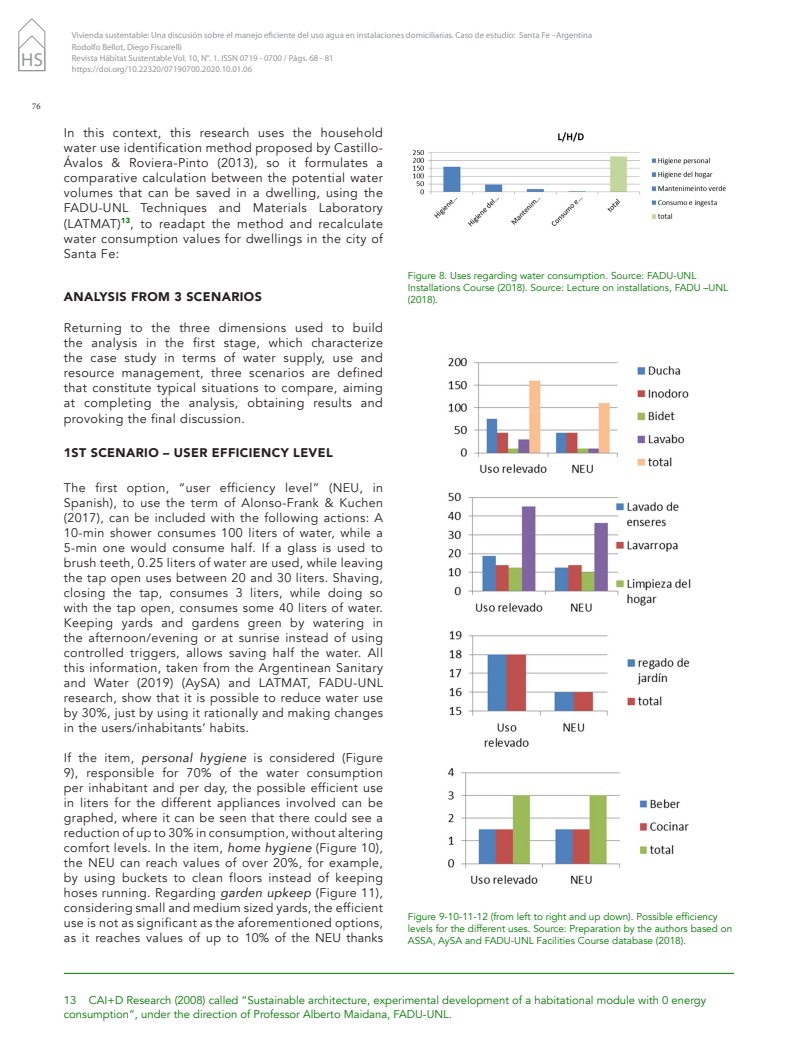
<style>
.page{position:relative;width:798px;height:1063px;background:#fff}
.page>*{position:absolute;margin:0;border:0;box-sizing:border-box;transform-origin:0 0}
.t1{font:18.75px "Myriad Pro";color:#939598}
._07_CUERPO_TEXTO{font:12.62px/15.1px "Avenir";letter-spacing:.03em;color:#231f20;text-align:justify}
._07_CUERPO_TEXTO-2{font:12.5px/15px "Avenir";letter-spacing:.03em;color:#231f20;text-align:justify}
._11_SUBTITULOS__2_2{font:900 12.5px "Avenir";letter-spacing:.03em;color:#231f20}
._10_NOTAS_AL_PIE{font:11.25px/13.5px "Avenir";color:#007800}
._09_PIE_DE_FOTOS{font:10px/12px "Avenir";color:#007800}
.t2{font:8.75px/11.2px "Myriad Pro";color:#939598}
.t3{font:8.75px "Minion Pro";color:#231f20}
.s1{font-style:italic}
</style>
<div class="page">
<svg style="left:19px;top:18px;width:26px;height:53px"></svg>
<img style="left:412px;top:132px;width:314px;height:95px">
<img style="left:448px;top:357px;width:241px;height:117px">
<img style="left:447px;top:492px;width:244px;height:120px">
<img style="left:449px;top:631px;width:241px;height:116px">
<img style="left:448px;top:768px;width:241px;height:116px">
<hr style="left:64px;top:973px;width:669px;height:1px;background:#007800">
<h1 class="t1" style="left:21px;top:48px;width:24px">HS</h1>
<p class="t3" style="left:32px;top:101px;width:10px">76</p>
<p class="t2" style="left:72px;top:30px;width:521px">Vivienda sustentable: Una discusión sobre el manejo eficiente del uso agua en instalaciones domiciliarias. Caso de estudio: Santa Fe –Argentina Rodolfo Bellot, Diego Fiscarelli<br>Revista Hábitat Sustentable Vol. 10, N°. 1. ISSN 0719 - 0700 / Págs. 68 - 81<br>https://doi.org/10.22320/07190700.2020.10.01.06</p>
<p class="_07_CUERPO_TEXTO" style="left:64px;top:125px;width:320px">In this context, this research uses the household water use identification method proposed by Castillo-Ávalos &amp; Roviera-Pinto (2013), so it formulates a comparative calculation between the potential water volumes that can be saved in a dwelling, using the FADU-UNL Techniques and Materials Laboratory (LATMAT)<sup>13</sup>, to readapt the method and recalculate water consumption values for dwellings in the city of Santa Fe:</p>
<p class="_11_SUBTITULOS__2_2" style="left:64px;top:286px;width:199px">ANALYSIS FROM 3 SCENARIOS</p>
<p class="_07_CUERPO_TEXTO" style="left:64px;top:320px;width:320px">Returning to the three dimensions used to build the analysis in the first stage, which characterize the case study in terms of water supply, use and resource management, three scenarios are defined that constitute typical situations to compare, aiming at completing the analysis, obtaining results and provoking the final discussion.</p>
<p class="_11_SUBTITULOS__2_2" style="left:64px;top:442px;width:270px">1ST SCENARIO – USER EFFICIENCY LEVEL</p>
<p class="_07_CUERPO_TEXTO-2" style="left:64px;top:480px;width:320px">The first option, “user efficiency level” (NEU, in Spanish), to use the term of Alonso-Frank &amp; Kuchen (2017), can be included with the following actions: A 10-min shower consumes 100 liters of water, while a 5-min one would consume half. If a glass is used to brush teeth, 0.25 liters of water are used, while leaving the tap open uses between 20 and 30 liters. Shaving, closing the tap, consumes 3 liters, while doing so with the tap open, consumes some 40 liters of water.<br>Keeping yards and gardens green by watering in the afternoon/evening or at sunrise instead of using controlled triggers, allows saving half the water. All this information, taken from the Argentinean Sanitary and Water (2019) (AySA) and LATMAT, FADU-UNL research, show that it is possible to reduce water use by 30%, just by using it rationally and making changes in the users/inhabitants’ habits.</p>
<p class="_07_CUERPO_TEXTO-2" style="left:64px;top:750px;width:320px">If the item, <span class="s1">personal hygiene</span> is considered (Figure 9), responsible for 70% of the water consumption per inhabitant and per day, the possible efficient use in liters for the different appliances involved can be graphed, where it can be seen that there could see a reduction of up to 30% in consumption, without altering comfort levels. In the item, <span class="s1">home hygiene</span> (Figure 10), the NEU can reach values of over 20%, for example, by using buckets to clean floors instead of keeping hoses running. Regarding <span class="s1">garden upkeep</span> (Figure 11), considering small and medium sized yards, the efficient use is not as significant as the aforementioned options, as it reaches values of up to 10% of the NEU thanks</p>
<p class="_09_PIE_DE_FOTOS" style="left:407px;top:270px;width:322px">Figure 8. Uses regarding water consumption. Source: FADU-UNL<br>Installations Course (2018). Source: Lecture on installations, FADU –UNL (2018).</p>
<p class="_09_PIE_DE_FOTOS" style="left:407px;top:911px;width:326px">Figure 9-10-11-12 (from left to right and up down). Possible efficiency levels for the different uses. Source: Preparation by the authors based on<br>ASSA, AySA and FADU-UNL Facilities Course database (2018).</p>
<p class="_10_NOTAS_AL_PIE" style="left:64px;top:994px;width:643px">13 CAI+D Research (2008) called “Sustainable architecture, experimental development of a habitational module with 0 energy consumption”, under the direction of Professor Alberto Maidana, FADU-UNL.</p>
</div>
